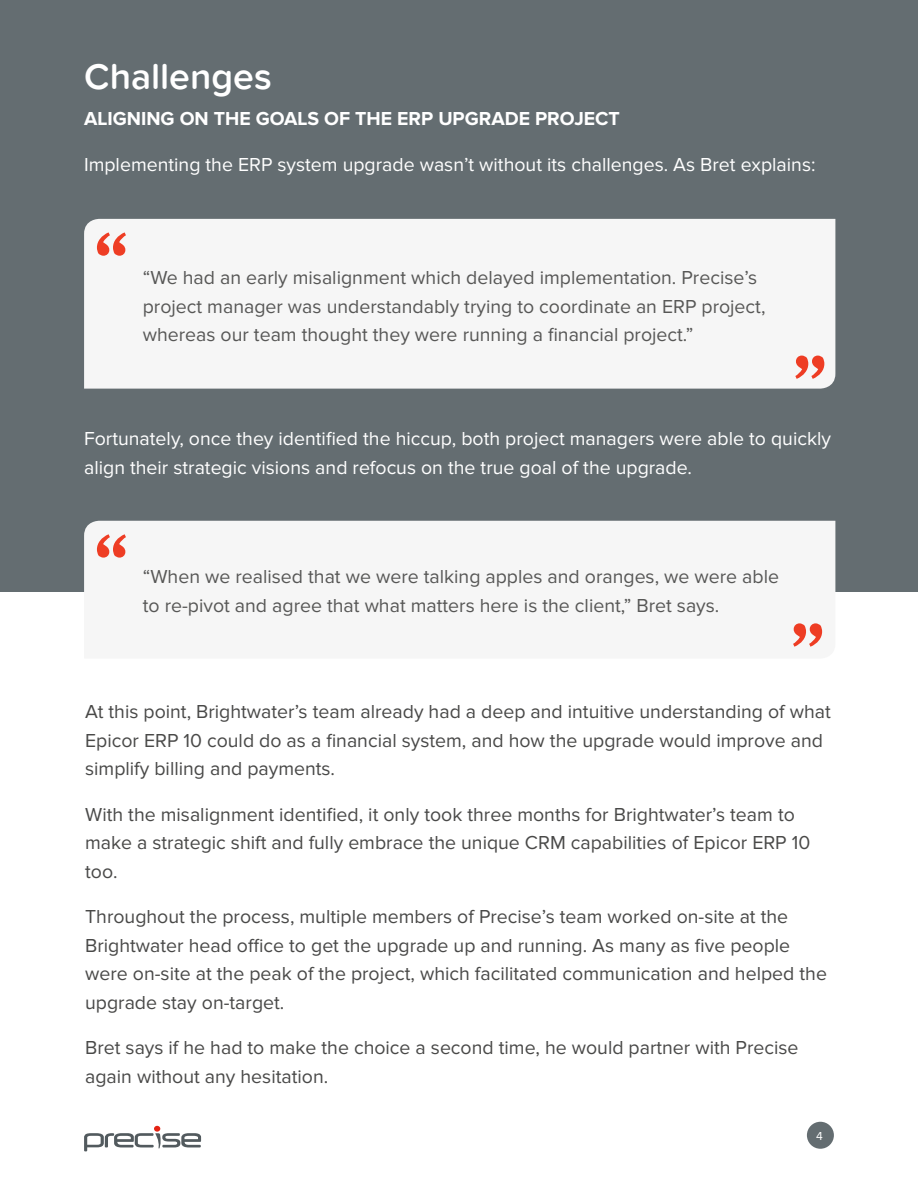
<style>
.page{position:relative;width:918px;height:1188px;background:#fff}
.page>*{position:absolute;margin:0;border:0;box-sizing:border-box;transform-origin:0 0}
.t1{font:700 75px "Source Serif Pro";color:#ee3d24}
.t2{font:600 37.5px "Proxima Nova Soft";color:#fff}
.t3{font:19.5px/28.5px "Proxima Nova";color:#494948}
.t4{font:19.5px/28.5px "Proxima Nova";color:#575756}
.t5{font:19.5px/28.5px "Proxima Nova";color:#fff}
.t6{font:700 19.5px "Proxima Nova";color:#fff}
.t7{font:12px "Proxima Nova";color:#fff}
</style>
<div class="page">
<div style="left:0;top:0;width:918px;height:591px;background:#646d71"></div>
<div style="left:84px;top:521px;width:751px;height:71px;background:#f6f6f6"></div>
<div style="left:84px;top:219px;width:751px;height:170px;background:#f6f6f6"></div>
<div style="left:807px;top:1122px;width:27px;height:27px;background:#646d71;border-radius:50%"></div>
<svg style="left:84px;top:1126px;width:117px;height:25px"></svg>
<h2 class="t2" style="left:84px;top:55px;width:189px">Challenges</h2>
<p class="t6" style="left:84px;top:109px;width:537px">ALIGNING ON THE GOALS OF THE ERP UPGRADE PROJECT</p>
<p class="t5" style="left:84px;top:151px;width:733px">Implementing the ERP system upgrade wasn’t without its challenges. As Bret explains:</p>
<h1 class="t1" style="left:95px;top:211px;width:34px">“</h1>
<p class="t4" style="left:143px;top:264px;width:624px">“We had an early misalignment which delayed implementation. Precise’s project manager was understandably trying to coordinate an ERP project, whereas our team thought they were running a financial project.”</p>
<h1 class="t1" style="left:794px;top:334px;width:34px">”</h1>
<p class="t5" style="left:84px;top:425px;width:748px">Fortunately, once they identified the hiccup, both project managers were able to quickly align their strategic visions and refocus on the true goal of the upgrade.</p>
<h1 class="t1" style="left:95px;top:513px;width:34px">“</h1>
<p class="t4" style="left:143px;top:563px;width:638px">“When we realised that we were talking apples and oranges, we were able to re-pivot and agree that what matters here is the client,” Bret says.</p>
<h1 class="t1" style="left:792px;top:602px;width:34px">”</h1>
<p class="t3" style="left:85px;top:698px;width:747px">At this point, Brightwater’s team already had a deep and intuitive understanding of what<br>Epicor ERP 10 could do as a financial system, and how the upgrade would improve and simplify billing and payments.</p>
<p class="t3" style="left:85px;top:800px;width:727px">With the misalignment identified, it only took three months for Brightwater’s team to make a strategic shift and fully embrace the unique CRM capabilities of Epicor ERP 10 too.</p>
<p class="t3" style="left:85px;top:903px;width:743px">Throughout the process, multiple members of Precise’s team worked on-site at the Brightwater head office to get the upgrade up and running. As many as five people were on-site at the peak of the project, which facilitated communication and helped the upgrade stay on-target.</p>
<p class="t3" style="left:85px;top:1034px;width:715px">Bret says if he had to make the choice a second time, he would partner with Precise again without any hesitation.</p>
<p class="t7" style="left:816px;top:1129px;width:8px">4</p>
</div>
